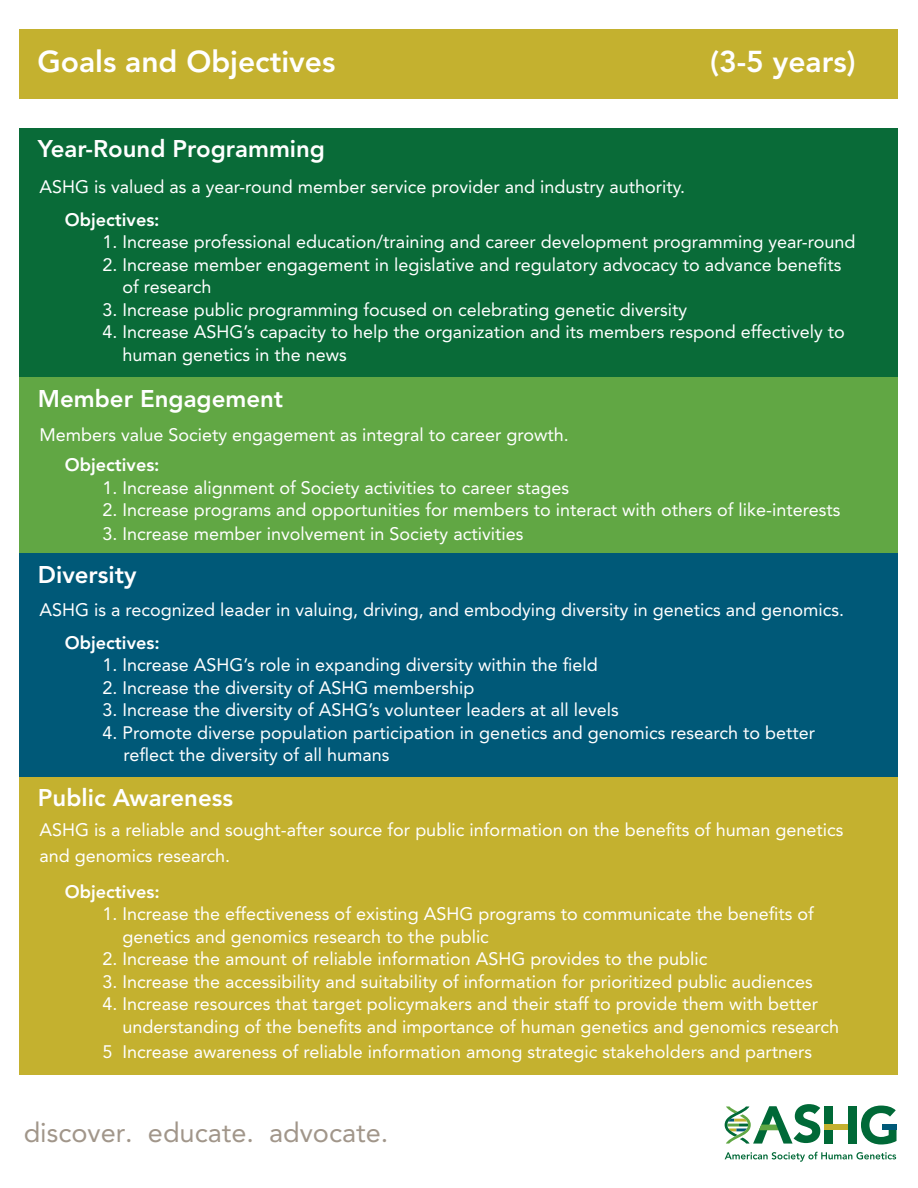
<style>
.page{position:relative;width:918px;height:1188px;background:#fff}
.page>*{position:absolute;margin:0;border:0;box-sizing:border-box;transform-origin:0 0}
.t1{font:800 30px "Avenir LT Std";color:#fff}
.t2{font:27.15px "Avenir";color:#a1968a}
.t3{font:800 24px "Avenir LT Std";color:#fff}
.t4{font:18px/22.5px "Avenir LT Std";color:#fff}
.t5{font:800 18px "Avenir LT Std";color:#fff}
</style>
<div class="page">
<div style="left:20px;top:29px;width:878px;height:69px;background:#c4b12f"></div>
<svg style="left:725px;top:1152px;width:171px;height:10px"></svg>
<div style="left:825px;top:1106px;width:8px;height:38px;background:#006937"></div>
<svg style="left:861px;top:1106px;width:36px;height:39px"></svg>
<div style="left:825px;top:1125px;width:25px;height:5px;background:#c4b12f"></div>
<div style="left:882px;top:1125px;width:15px;height:5px;background:#005978"></div>
<div style="left:849px;top:1106px;width:8px;height:38px;background:#006937"></div>
<svg style="left:725px;top:1104px;width:95px;height:40px"></svg>
<div style="left:20px;top:128px;width:878px;height:250px;background:#096b38"></div>
<div style="left:20px;top:377px;width:878px;height:176px;background:#61a744"></div>
<div style="left:20px;top:553px;width:878px;height:225px;background:#005978"></div>
<div style="left:20px;top:777px;width:878px;height:298px;background:#c4b12f"></div>
<h1 class="t1" style="left:38px;top:44px;width:299px">Goals and Objectives</h1>
<h1 class="t1" style="left:710px;top:44px;width:147px">(3-5 years)</h1>
<h3 class="t3" style="left:38px;top:134px;width:289px">Year-Round Programming</h3>
<p class="t4" style="left:39px;top:175px;width:647px">ASHG is valued as a year-round member service provider and industry authority.</p>
<p class="t5" style="left:65px;top:209px;width:96px">Objectives:</p>
<p class="t4" style="left:102px;top:231px;width:755px">1. Increase professional education/training and career development programming year-round</p>
<p class="t4" style="left:122px;top:253px;width:721px;text-indent:-20px">2. Increase member engagement in legislative and regulatory advocacy to advance benefits of research</p>
<p class="t4" style="left:102px;top:298px;width:586px">3. Increase public programming focused on celebrating genetic diversity</p>
<p class="t4" style="left:122px;top:321px;width:724px;text-indent:-20px">4. Increase ASHG’s capacity to help the organization and its members respond effectively to human genetics in the news</p>
<h3 class="t3" style="left:38px;top:384px;width:247px">Member Engagement</h3>
<p class="t4" style="left:39px;top:424px;width:531px">Members value Society engagement as integral to career growth.</p>
<p class="t5" style="left:65px;top:454px;width:96px">Objectives:</p>
<p class="t4" style="left:102px;top:476px;width:468px">1. Increase alignment of Society activities to career stages</p>
<p class="t4" style="left:102px;top:499px;width:740px">2. Increase programs and opportunities for members to interact with others of like-interests</p>
<p class="t4" style="left:102px;top:523px;width:422px">3. Increase member involvement in Society activities</p>
<h3 class="t3" style="left:38px;top:560px;width:100px">Diversity</h3>
<p class="t4" style="left:39px;top:598px;width:806px">ASHG is a recognized leader in valuing, driving, and embodying diversity in genetics and genomics.</p>
<p class="t5" style="left:65px;top:632px;width:96px">Objectives:</p>
<p class="t4" style="left:102px;top:654px;width:497px">1. Increase ASHG’s role in expanding diversity within the field</p>
<p class="t4" style="left:102px;top:676px;width:374px">2. Increase the diversity of ASHG membership</p>
<p class="t4" style="left:102px;top:699px;width:518px">3. Increase the diversity of ASHG’s volunteer leaders at all levels</p>
<p class="t4" style="left:123px;top:721px;width:693px;text-indent:-21px">4. Promote diverse population participation in genetics and genomics research to better reflect the diversity of all humans</p>
<h3 class="t3" style="left:38px;top:784px;width:197px">Public Awareness</h3>
<p class="t4" style="left:39px;top:817px;width:806px;line-height:25.5px">ASHG is a reliable and sought-after source for public information on the benefits of human genetics and genomics research.</p>
<p class="t5" style="left:65px;top:881px;width:96px">Objectives:</p>
<p class="t4" style="left:122px;top:903px;width:693px;text-indent:-20px">1. Increase the effectiveness of existing ASHG programs to communicate the benefits of genetics and genomics research to the public</p>
<p class="t4" style="left:102px;top:948px;width:607px">2. Increase the amount of reliable information ASHG provides to the public</p>
<p class="t4" style="left:102px;top:970px;width:712px">3. Increase the accessibility and suitability of information for prioritized public audiences</p>
<p class="t4" style="left:122px;top:993px;width:718px;text-indent:-20px">4. Increase resources that target policymakers and their staff to provide them with better understanding of the benefits and importance of human genetics and genomics research</p>
<p class="t4" style="left:102px;top:1041px;width:711px">5 Increase awareness of reliable information among strategic stakeholders and partners</p>
<h2 class="t2" style="left:24px;top:1117px;width:366px">discover. educate. advocate.</h2>
</div>
